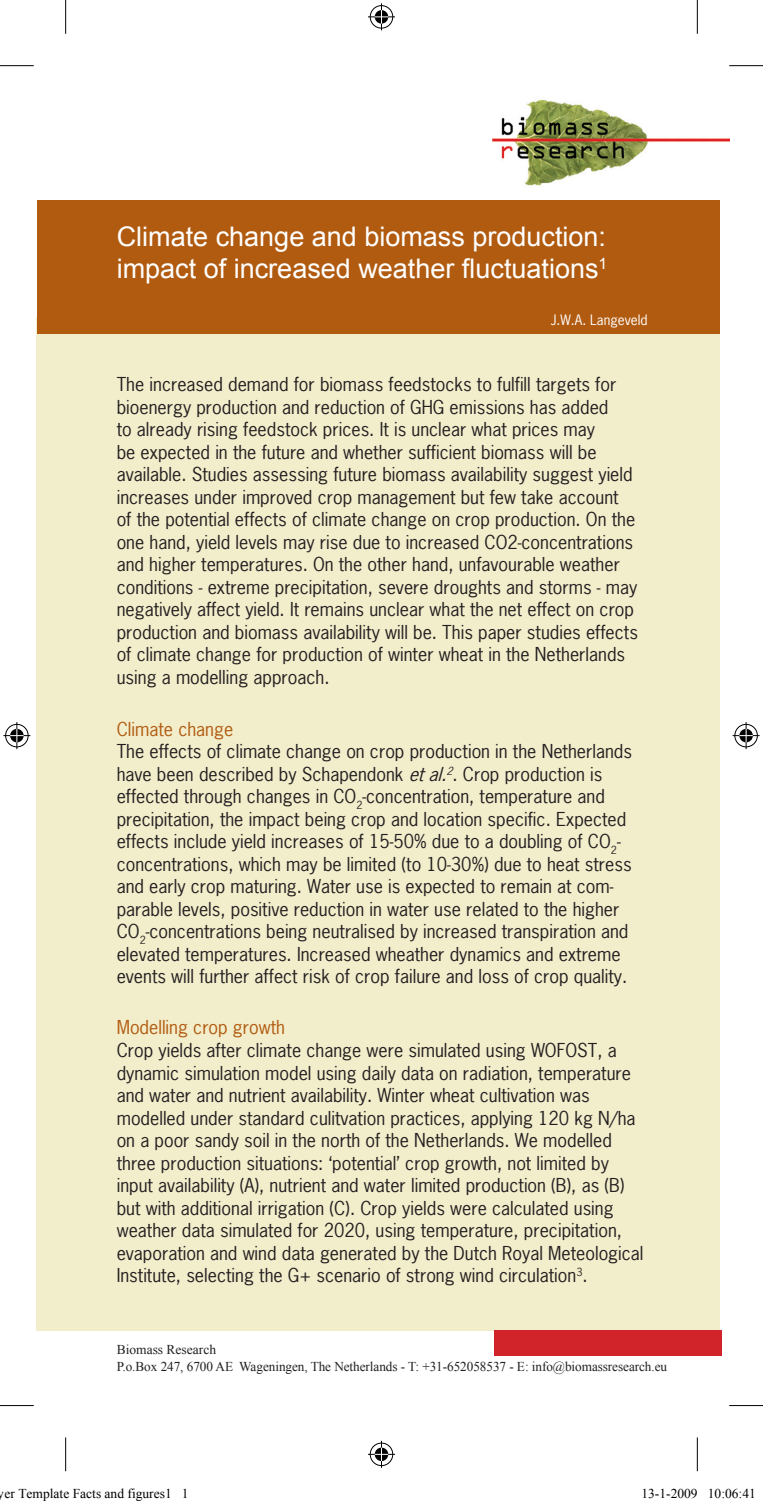
<style>
.page{position:relative;width:763px;height:1505px;background:#fff}
.page>*{position:absolute;margin:0;border:0;box-sizing:border-box;transform-origin:0 0}
.t1{font:27px/31.5px "Arial";color:#fff}
.t2{font:18px/22.5px "News Gothic";color:#231f20}
.t3{font:18px "News Gothic";color:#b15b10}
.t4{font:13.5px/16.2px "Times New Roman";letter-spacing:-.005em;color:#231f20}
.t5{font:13.5px "Times New Roman";color:#000}
.t6{font:13.5px "News Gothic";color:#fff}
.s1{font-style:italic}
</style>
<div class="page">
<div style="left:37px;top:317px;width:683px;height:1013px;background:#f2edcb"></div>
<img style="left:492px;top:99px;width:237px;height:87px">
<div style="left:494px;top:1330px;width:227px;height:25px;background:#d1232a"></div>
<div style="left:37px;top:200px;width:682px;height:134px;background:#b15b10"></div>
<hr style="left:0;top:65px;width:34px;height:1px;background:#000">
<hr style="left:729px;top:65px;width:34px;height:1px;background:#000">
<hr style="left:0;top:1405px;width:34px;height:1px;background:#000">
<hr style="left:729px;top:1405px;width:34px;height:1px;background:#000">
<hr style="left:65px;top:0;width:1px;height:34px;background:#000">
<hr style="left:65px;top:1437px;width:1px;height:34px;background:#000">
<hr style="left:697px;top:0;width:1px;height:34px;background:#000">
<hr style="left:697px;top:1437px;width:1px;height:34px;background:#000">
<svg style="left:368px;top:3px;width:27px;height:27px"></svg>
<svg style="left:368px;top:1440px;width:27px;height:27px"></svg>
<svg style="left:3px;top:722px;width:27px;height:27px"></svg>
<svg style="left:732px;top:722px;width:27px;height:27px"></svg>
<h1 class="t1" style="left:117px;top:221px;width:492px">Climate change and biomass production: impact of increased weather fluctuations<sup>1</sup></h1>
<p class="t6" style="left:551px;top:311px;width:98px">J.W.A. Langeveld</p>
<p class="t2" style="left:117px;top:372px;width:523px">The increased demand for biomass feedstocks to fulfill targets for bioenergy production and reduction of GHG emissions has added<br>to already rising feedstock prices. It is unclear what prices may<br>be expected in the future and whether sufficient biomass will be available. Studies assessing future biomass availability suggest yield increases under improved crop management but few take account<br>of the potential effects of climate change on crop production. On the one hand, yield levels may rise due to increased CO2-concentrations and higher temperatures. On the other hand, unfavourable weather conditions - extreme precipitation, severe droughts and storms - may negatively affect yield. It remains unclear what the net effect on crop production and biomass availability will be. This paper studies effects of climate change for production of winter wheat in the Netherlands using a modelling approach.</p>
<p class="t3" style="left:117px;top:717px;width:118px">Climate change</p>
<p class="t2" style="left:117px;top:739px;width:517px">The effects of climate change on crop production in the Netherlands have been described by Schapendonk <span class="s1">etal.</span><sup>2</sup>. Crop production is effected through changes in CO<sub>2</sub>-concentration, temperature and precipitation, the impact being crop and location specific. Expected effects include yield increases of 15-50% due to a doubling of CO<sub>2</sub>- concentrations, which may be limited (to 10-30%) due to heat stress and early crop maturing. Water use is expected to remain at com&shy;parable levels, positive reduction in water use related to the higher CO<sub>2</sub>-concentrations being neutralised by increased transpiration and elevated temperatures. Increased wheather dynamics and extreme events will further affect risk of crop failure and loss of crop quality.</p>
<p class="t3" style="left:117px;top:1016px;width:170px">Modelling crop growth</p>
<p class="t2" style="left:117px;top:1038px;width:528px">Crop yields after climate change were simulated using WOFOST, a dynamic simulation model using daily data on radiation, temperature and water and nutrient availability. Winter wheat cultivation was modelled under standard culitvation practices, applying 120 kg N/ha on a poor sandy soil in the north of the Netherlands. We modelled three production situations: ‘potential’ crop growth, not limited by input availability (A), nutrient and water limited production (B), as (B) but with additional irrigation (C). Crop yields were calculated using weather data simulated for 2020, using temperature, precipitation, evaporation and wind data generated by the Dutch Royal Meteological Institute, selecting the G+ scenario of strong wind circulation<sup>3</sup>.</p>
<p class="t4" style="left:117px;top:1341px;width:552px">Biomass Research<br>P.o.Box 247, 6700 AE Wageningen, The Netherlands - T: +31-652058537 - E: info@biomassresearch.eu</p>
<p class="t5" style="left:-2px;top:1484px;width:192px">yer Template Facts and figures1 1</p>
<p class="t5" style="left:641px;top:1484px;width:116px">13-1-2009 10:06:41</p>
</div>
